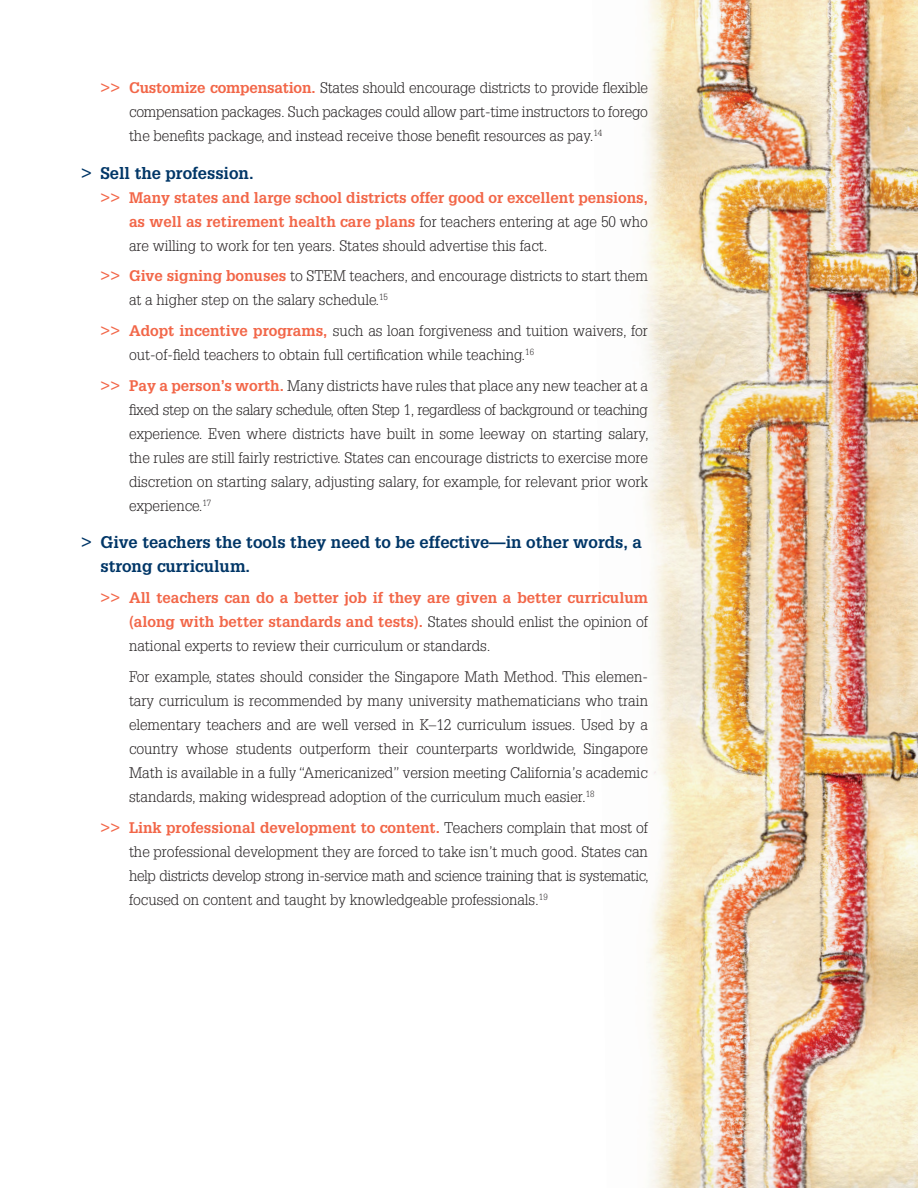
<style>
.page{position:relative;width:918px;height:1188px;background:#fff}
.page>*{position:absolute;margin:0;border:0;box-sizing:border-box;transform-origin:0 0}
.t1{font:700 16.5px/24px "Glypha";color:#003667}
.t2{font:300 15px/24px "Glypha";color:#231f20;text-align:justify}
.t3{font:700 15px/24px "Glypha";color:#f26648;text-align:justify}
.s1{font-weight:700;color:#f26648}
.s2{font-weight:300;color:#231f20}
</style>
<div class="page">
<img style="left:642px;top:0;width:276px;height:1188px">
<p class="t2" style="left:129px;top:76px;width:521px;text-indent:-28px"><span class="s1">&gt;&gt; Customize compensation.</span> States should encourage districts to provide flexible compensation packages. Such packages could allow part-time instructors to forego the benefits package, and instead receive those benefit resources as pay.<sup>14</sup></p>
<p class="t1" style="left:81px;top:160px;width:174px">&gt; Sell the profession.</p>
<p class="t3" style="left:129px;top:185px;width:520px;text-indent:-28px">&gt;&gt; Many states and large school districts offer good or excellent pensions, as well as retirement health care plans <span class="s2">for teachers entering at age 50 who are willing to work for ten years. States should advertise this fact.</span></p>
<p class="t2" style="left:129px;top:264px;width:520px;text-indent:-28px"><span class="s1">&gt;&gt; Give signing bonuses</span> to STEM teachers, and encourage districts to start them at a higher step on the salary schedule.<sup>15</sup></p>
<p class="t2" style="left:129px;top:319px;width:520px;text-indent:-28px"><span class="s1">&gt;&gt; Adopt incentive programs,</span> such as loan forgiveness and tuition waivers, for out-of-field teachers to obtain full certification while teaching.<sup>16</sup></p>
<p class="t2" style="left:129px;top:373px;width:521px;text-indent:-28px"><span class="s1">&gt;&gt; Pay a person’s worth.</span> Many districts have rules that place any new teacher at a fixed step on the salary schedule, often Step 1, regardless of background or teaching experience. Even where districts have built in some leeway on starting salary, the rules are still fairly restrictive. States can encourage districts to exercise more discretion on starting salary, adjusting salary, for example, for relevant prior work experience.<sup>17</sup></p>
<p class="t1" style="left:101px;top:530px;width:543px;text-indent:-20px">&gt; Give teachers the tools they need to be effective—in other words, a strong curriculum.</p>
<p class="t3" style="left:129px;top:585px;width:521px;text-indent:-28px">&gt;&gt; All teachers can do a better job if they are given a better curriculum (along with better standards and tests). <span class="s2">States should enlist the opinion of national experts to review their curriculum or standards.</span></p>
<p class="t2" style="left:129px;top:664px;width:521px">For example, states should consider the Singapore Math Method. This elemen&shy;tary curriculum is recommended by many university mathematicians who train elementary teachers and are well versed in K–12 curriculum issues. Used by a country whose students outperform their counterparts worldwide, Singapore Math is available in a fully “Americanized” version meeting California’s academic standards, making widespread adoption of the curriculum much easier.<sup>18</sup></p>
<p class="t2" style="left:129px;top:815px;width:521px;text-indent:-28px"><span class="s1">&gt;&gt; Link professional development to content.</span> Teachers complain that most of the professional development they are forced to take isn’t much good. States can help districts develop strong in-service math and science training that is systematic, focused on content and taught by knowledgeable professionals.<sup>19</sup></p>
</div>
